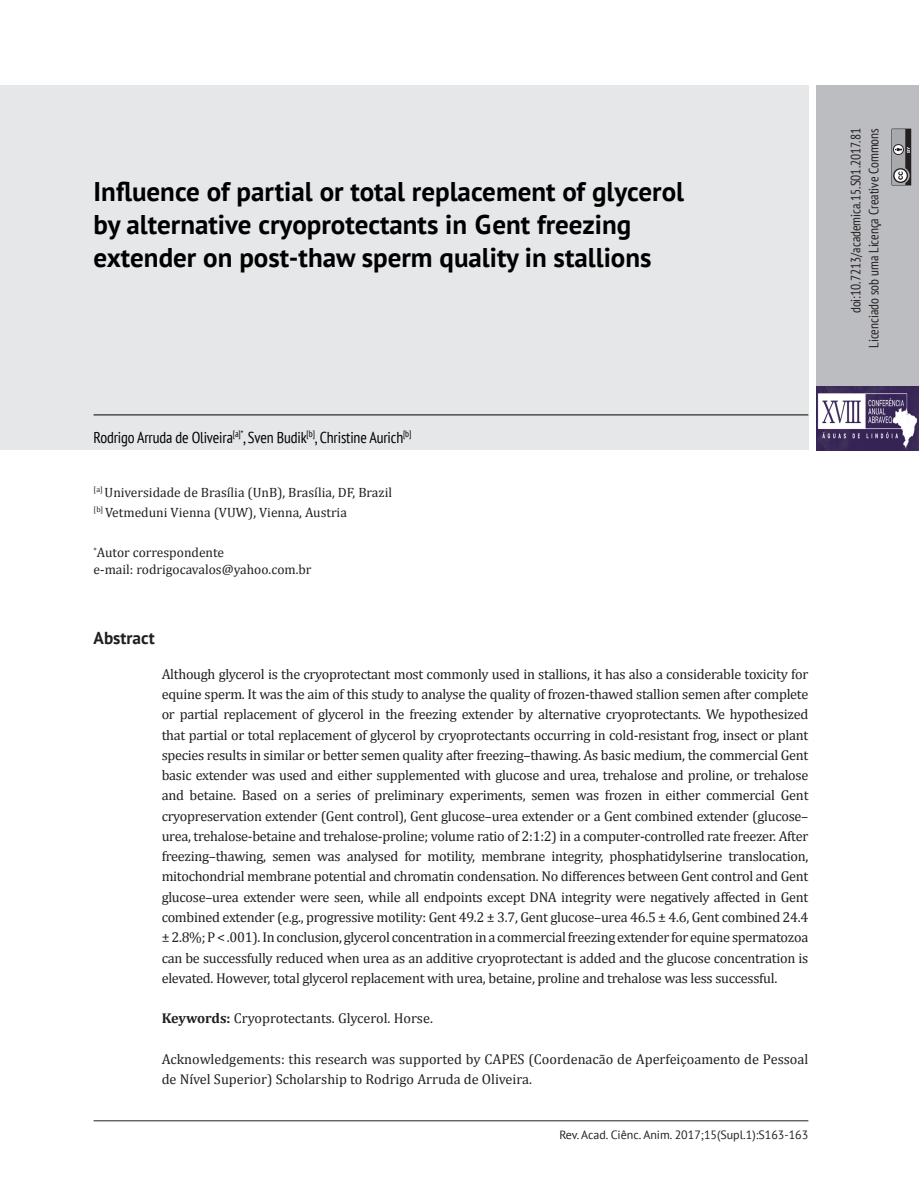
<style>
.page{position:relative;width:919px;height:1191px;background:#fff}
.page>*{position:absolute;margin:0;border:0;box-sizing:border-box;transform-origin:0 0}
.Título_Artigo{font:700 27px/33px "PT Sans";color:#000}
.t1{font:700 17.25px "PT Sans";color:#231f20}
.Nomes_-_Autores{font:condensed 15.75px "PT Sans";letter-spacing:-.01em;color:#000}
.Texto_-_Resumo{font:14.25px/20.2px "Cambria";color:#231f20;text-align:justify}
.Corpo_de_texto_-_Rec{font:13.5px "Cambria";color:#231f20}
.t2{font:condensed 13.5px/18px "PT Sans";color:#231f20;text-align:right}
.Rodapé{font:12px "PT Sans";color:#231f20}
.s1{font-weight:700}
</style>
<div class="page">
<hr style="left:94px;top:1120px;width:714px;height:1px;background:#231f20">
<div style="left:0;top:85px;width:808px;height:365px;background:#e6e7e9"></div>
<div style="left:816px;top:85px;width:102px;height:365px;background:#bcbdc0"></div>
<svg style="left:891px;top:129px;width:20px;height:56px"></svg>
<img style="left:816px;top:387px;width:102px;height:63px">
<hr style="left:94px;top:414px;width:714px;height:1px;background:#000">
<p class="Título_Artigo" style="left:94px;top:174px;width:592px">Influence of partial or total replacement of glycerol by alternative cryoprotectants in Gent freezing extender on post-thaw sperm quality in stallions</p>
<p class="Nomes_-_Autores" style="left:94px;top:427px;width:319px">Rodrigo Arruda de Oliveira<sup>[a]*</sup>, Sven Budik<sup>[b]</sup>, Christine Aurich<sup>[b]</sup></p>
<p class="Corpo_de_texto_-_Rec" style="left:94px;top:484px;width:300px"><sup>[a]</sup> Universidade de Brasília (UnB), Brasília, DF, Brazil</p>
<p class="Corpo_de_texto_-_Rec" style="left:94px;top:504px;width:255px"><sup>[b]</sup> Vetmeduni Vienna (VUW), Vienna, Austria</p>
<p class="Corpo_de_texto_-_Rec" style="left:94px;top:545px;width:132px"><sup>*</sup>Autor correspondente</p>
<p class="Corpo_de_texto_-_Rec" style="left:94px;top:561px;width:219px">e-mail: rodrigocavalos@yahoo.com.br</p>
<p class="t1" style="left:94px;top:626px;width:63px">Abstract</p>
<p class="Texto_-_Resumo" style="left:162px;top:664px;width:648px">Although glycerol is the cryoprotectant most commonly used in stallions, it has also a considerable toxicity for equine sperm. It was the aim of this study to analyse the quality of frozen-thawed stallion semen after complete or partial replacement of glycerol in the freezing extender by alternative cryoprotectants. We hypothesized that partial or total replacement of glycerol by cryoprotectants occurring in cold-resistant frog, insect or plant species results in similar or better semen quality after freezing–thawing. As basic medium, the commercial Gent basic extender was used and either supplemented with glucose and urea, trehalose and proline, or trehalose and betaine. Based on a series of preliminary experiments, semen was frozen in either commercial Gent cryopreservation extender (Gent control), Gent glucose–urea extender or a Gent combined extender (glucose– urea, trehalose-betaine and trehalose-proline; volume ratio of 2:1:2) in a computer-controlled rate freezer. After freezing–thawing, semen was analysed for motility, membrane integrity, phosphatidylserine translocation, mitochondrial membrane potential and chromatin condensation. No differences between Gent control and Gent glucose–urea extender were seen, while all endpoints except DNA integrity were negatively affected in Gent combined extender (e.g., progressive motility: Gent 49.2 ± 3.7, Gent glucose–urea 46.5 ± 4.6, Gent combined 24.4 ± 2.8%; P &lt; .001). In conclusion, glycerol concentration in a commercial freezing extender for equine spermatozoa can be successfully reduced when urea as an additive cryoprotectant is added and the glucose concentration is elevated. However, total glycerol replacement with urea, betaine, proline and trehalose was less successful.</p>
<p class="Texto_-_Resumo" style="left:162px;top:1008px;width:273px"><span class="s1">Keywords:</span> Cryoprotectants. Glycerol. Horse.</p>
<p class="Texto_-_Resumo" style="left:162px;top:1048px;width:648px">Acknowledgements: this research was supported by CAPES (Coordenacão de Aperfeiçoamento de Pessoal de Nível Superior) Scholarship to Rodrigo Arruda de Oliveira.</p>
<p class="Rodapé" style="left:559px;top:1126px;width:250px">Rev. Acad. Ciênc. Anim. 2017;15(Supl.1):S163-163</p>
<p class="t2" style="left:846px;top:348px;width:221px;rotate:-90deg">doi:10.7213/academica.15.S01.2017.81<br>Licenciado sob uma Licença Creative Commons</p>
</div>
